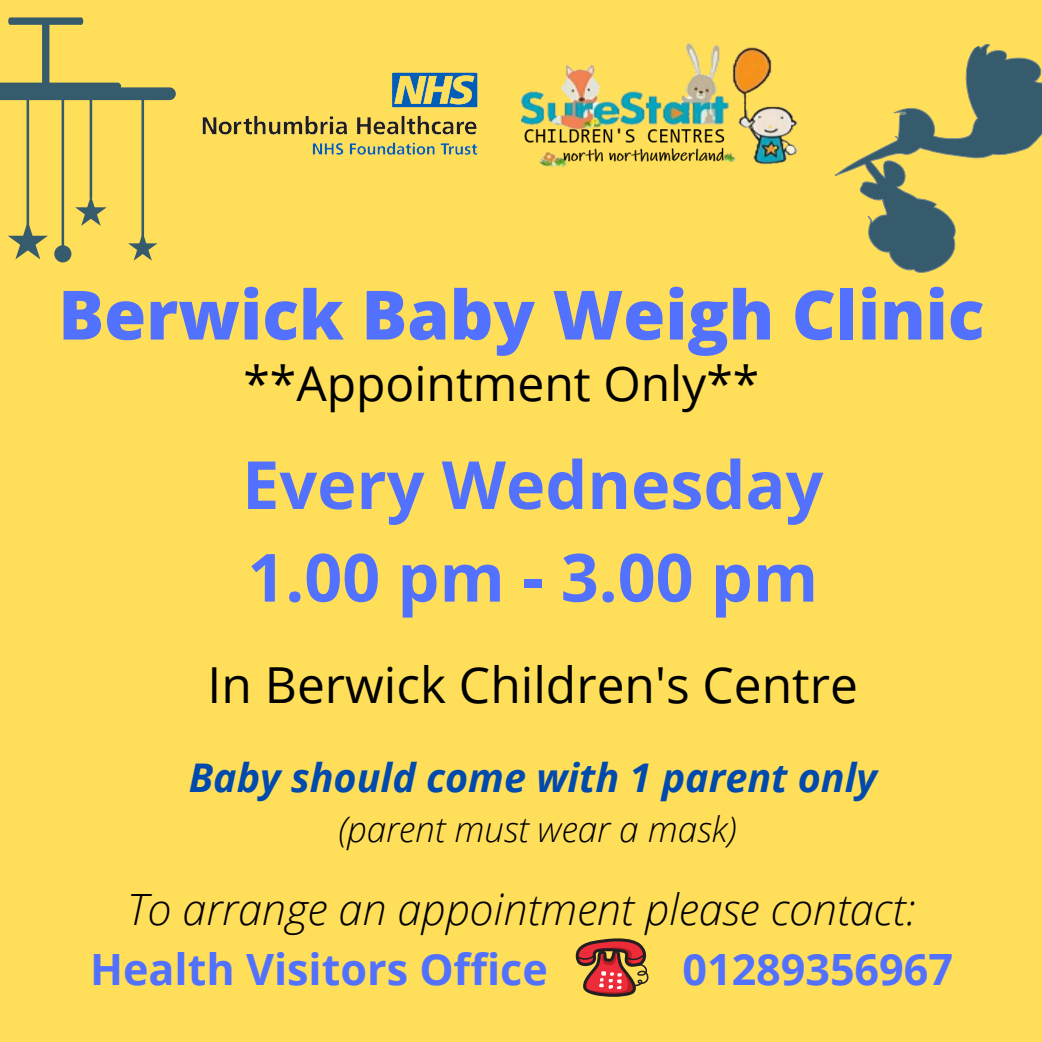
<style>
.page{position:relative;width:1042px;height:1042px;background:#fff}
.page>*{position:absolute;margin:0;border:0;box-sizing:border-box;transform-origin:0 0}
.t1{font:800 68.08px "Open Sans";color:#5271ff}
.t2{font:700 66.41px "Open Sans";color:#5271ff}
.t3{font:49.61px "Open Sans";color:#000}
.t4{font:47.95px "Open Sans";color:#000}
.t5{font:italic 300 43.14px "Open Sans";color:#000}
.t6{font:700 43.14px "Open Sans";color:#5271ff}
.t7{font:italic 700 39.55px "Open Sans";color:#004aad}
.t8{font:italic 300 35.18px "Open Sans";color:#000}
</style>
<div class="page">
<div style="left:0;top:0;width:1041px;height:1041px;background:#ffde59"></div>
<svg style="left:0;top:17px;width:116px;height:83px"></svg>
<hr style="left:62px;top:97px;width:2px;height:151px;background:#365b6d">
<hr style="left:27px;top:97px;width:2px;height:136px;background:#365b6d">
<hr style="left:90px;top:97px;width:2px;height:102px;background:#365b6d">
<hr style="left:141px;top:97px;width:3px;height:143px;background:#365b6d">
<svg style="left:128px;top:233px;width:29px;height:28px"></svg>
<svg style="left:8px;top:221px;width:40px;height:38px"></svg>
<svg style="left:75px;top:196px;width:32px;height:30px"></svg>
<div style="left:54px;top:245px;width:17px;height:17px;background:#365b6d;border-radius:50%"></div>
<svg style="left:834px;top:43px;width:207px;height:230px"></svg>
<img style="left:116px;top:72px;width:362px;height:144px">
<svg style="left:575px;top:938px;width:74px;height:58px"></svg>
<img style="left:521px;top:43px;width:277px;height:124px">
<p class="t1" style="left:58px;top:267px;width:927px">Berwick Baby Weigh Clinic</p>
<p class="t4" style="left:243px;top:350px;width:517px">**Appointment Only**</p>
<p class="t2" style="left:242px;top:438px;width:582px">Every Wednesday</p>
<p class="t2" style="left:247px;top:530px;width:572px">1.00 pm - 3.00 pm</p>
<p class="t3" style="left:207px;top:649px;width:652px">In Berwick Children's Centre</p>
<p class="t7" style="left:189px;top:749px;width:689px">Baby should come with 1 parent only</p>
<p class="t8" style="left:338px;top:804px;width:400px">(parent must wear a mask)</p>
<p class="t5" style="left:127px;top:878px;width:790px">To arrange an appointment please contact:</p>
<p class="t6" style="left:90px;top:939px;width:459px">Health Visitors Office</p>
<p class="t6" style="left:682px;top:939px;width:272px">01289356967</p>
</div>
